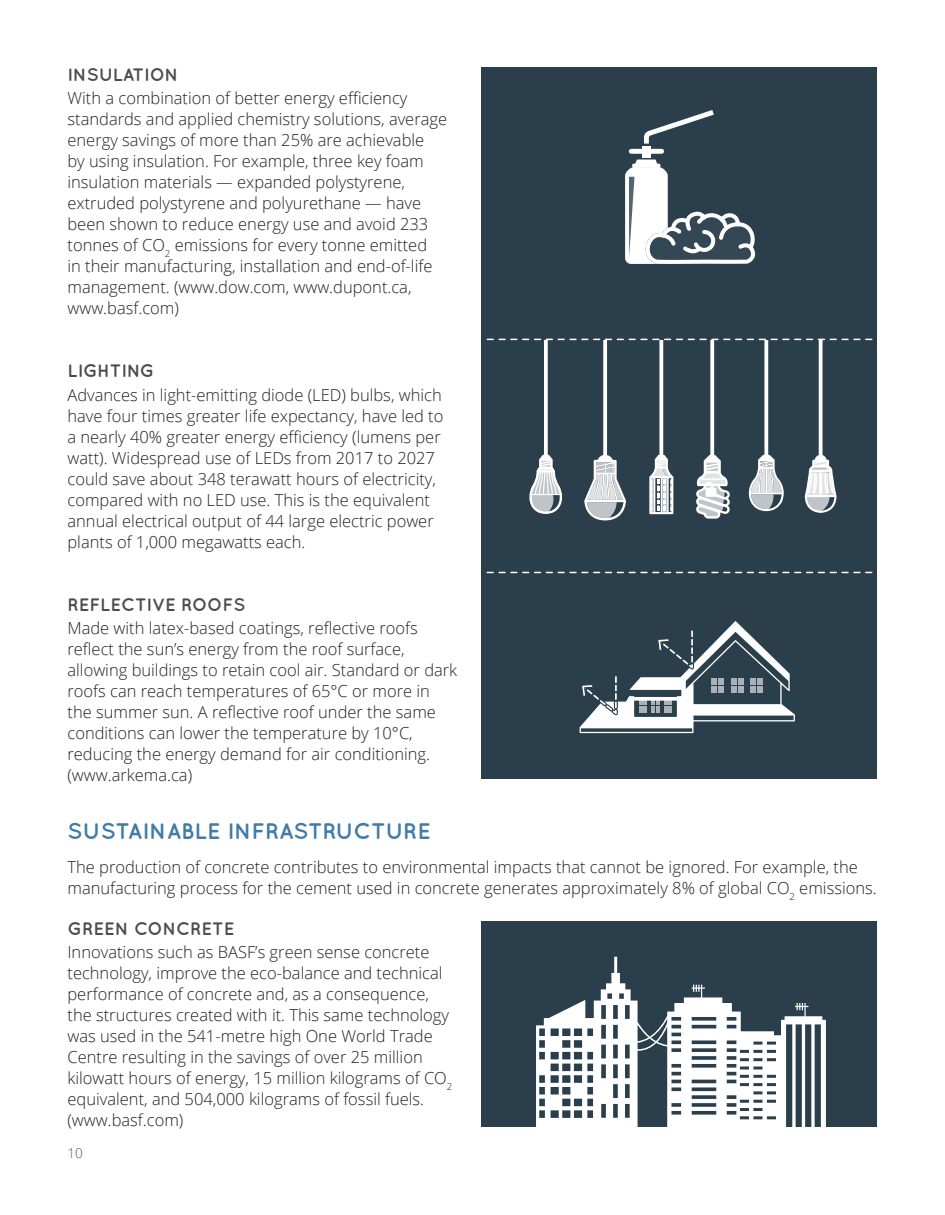
<style>
.page{position:relative;width:945px;height:1215px;background:#fff}
.page>*{position:absolute;margin:0;border:0;box-sizing:border-box;transform-origin:0 0}
.t1{font:700 22.5px "Quicksand";color:#407baa}
.t2{font:700 18px "Quicksand";color:#4b4c4d}
.t3{font:300 16.5px/21px "Open Sans";color:#231f20}
.t4{font:300 13.5px "Open Sans";color:#57585a}
</style>
<div class="page">
<div style="left:482px;top:68px;width:396px;height:711px;background:#2b3e4c"></div>
<svg style="left:748px;top:455px;width:36px;height:56px"></svg>
<svg style="left:696px;top:455px;width:34px;height:64px"></svg>
<svg style="left:649px;top:455px;width:24px;height:59px"></svg>
<svg style="left:529px;top:455px;width:34px;height:59px"></svg>
<svg style="left:804px;top:455px;width:33px;height:58px"></svg>
<hr style="left:819px;top:473px;width:3px;height:21px;background:#fff;border-radius:2px">
<svg style="left:584px;top:455px;width:42px;height:65px"></svg>
<svg style="left:544px;top:340px;width:4px;height:117px"></svg>
<svg style="left:603px;top:340px;width:4px;height:117px"></svg>
<svg style="left:659px;top:340px;width:4px;height:117px"></svg>
<svg style="left:710px;top:340px;width:4px;height:117px"></svg>
<svg style="left:764px;top:340px;width:4px;height:117px"></svg>
<svg style="left:819px;top:340px;width:4px;height:117px"></svg>
<div style="left:642px;top:146px;width:8px;height:12px;background:#fff"></div>
<div style="left:629px;top:149px;width:35px;height:5px;background:#fff;border-radius:2px"></div>
<svg style="left:644px;top:110px;width:70px;height:34px"></svg>
<svg style="left:625px;top:160px;width:131px;height:104px"></svg>
<svg style="left:580px;top:621px;width:215px;height:112px"></svg>
<div style="left:482px;top:921px;width:396px;height:206px;background:#2b3e4c"></div>
<svg style="left:536px;top:957px;width:290px;height:170px"></svg>
<svg style="left:487px;top:339px;width:385px;height:1px"></svg>
<svg style="left:487px;top:572px;width:385px;height:1px"></svg>
<h3 class="t2" style="left:68px;top:64px;width:113px">INSULATION</h3>
<p class="t3" style="left:67px;top:88px;width:381px">With a combination of better energy efficiency standards and applied chemistry solutions, average energy savings of more than 25% are achievable<br>by using insulation. For example, three key foam insulation materials — expanded polystyrene, extruded polystyrene and polyurethane — have been shown to reduce energy use and avoid 233 tonnes of CO<sub>2</sub> emissions for every tonne emitted<br>in their manufacturing, installation and end-of-life management. (www.dow.com, www.dupont.ca, www.basf.com)</p>
<h3 class="t2" style="left:68px;top:360px;width:89px">LIGHTING</h3>
<p class="t3" style="left:68px;top:384px;width:377px">Advances in light-emitting diode (LED) bulbs, which have four times greater life expectancy, have led to a nearly 40% greater energy efficiency (lumens per watt). Widespread use of LEDs from 2017 to 2027 could save about 348 terawatt hours of electricity, compared with no LED use. This is the equivalent annual electrical output of 44 large electric power plants of 1,000 megawatts each.</p>
<h3 class="t2" style="left:68px;top:594px;width:179px">REFLECTIVE ROOFS</h3>
<p class="t3" style="left:68px;top:617px;width:391px">Made with latex-based coatings, reflective roofs reflect the sun’s energy from the roof surface, allowing buildings to retain cool air. Standard or dark roofs can reach temperatures of 65°C or more in the summer sun. A reflective roof under the same conditions can lower the temperature by 10°C, reducing the energy demand for air conditioning. (www.arkema.ca)</p>
<h2 class="t1" style="left:68px;top:817px;width:365px">SUSTAINABLE INFRASTRUCTURE</h2>
<p class="t3" style="left:68px;top:856px;width:811px">The production of concrete contributes to environmental impacts that cannot be ignored. For example, the manufacturing process for the cement used in concrete generates approximately 8% of global CO<sub>2</sub> emissions.</p>
<h3 class="t2" style="left:68px;top:918px;width:168px">GREEN CONCRETE</h3>
<p class="t3" style="left:68px;top:941px;width:386px">Innovations such as BASF’s green sense concrete technology, improve the eco-balance and technical performance of concrete and, as a consequence, the structures created with it. This same technology was used in the 541-metre high One World Trade Centre resulting in the savings of over 25 million kilowatt hours of energy, 15 million kilograms of CO<sub>2 </sub>equivalent, and 504,000 kilograms of fossil fuels. (www.basf.com)</p>
<p class="t4" style="left:68px;top:1144px;width:17px">10</p>
</div>
